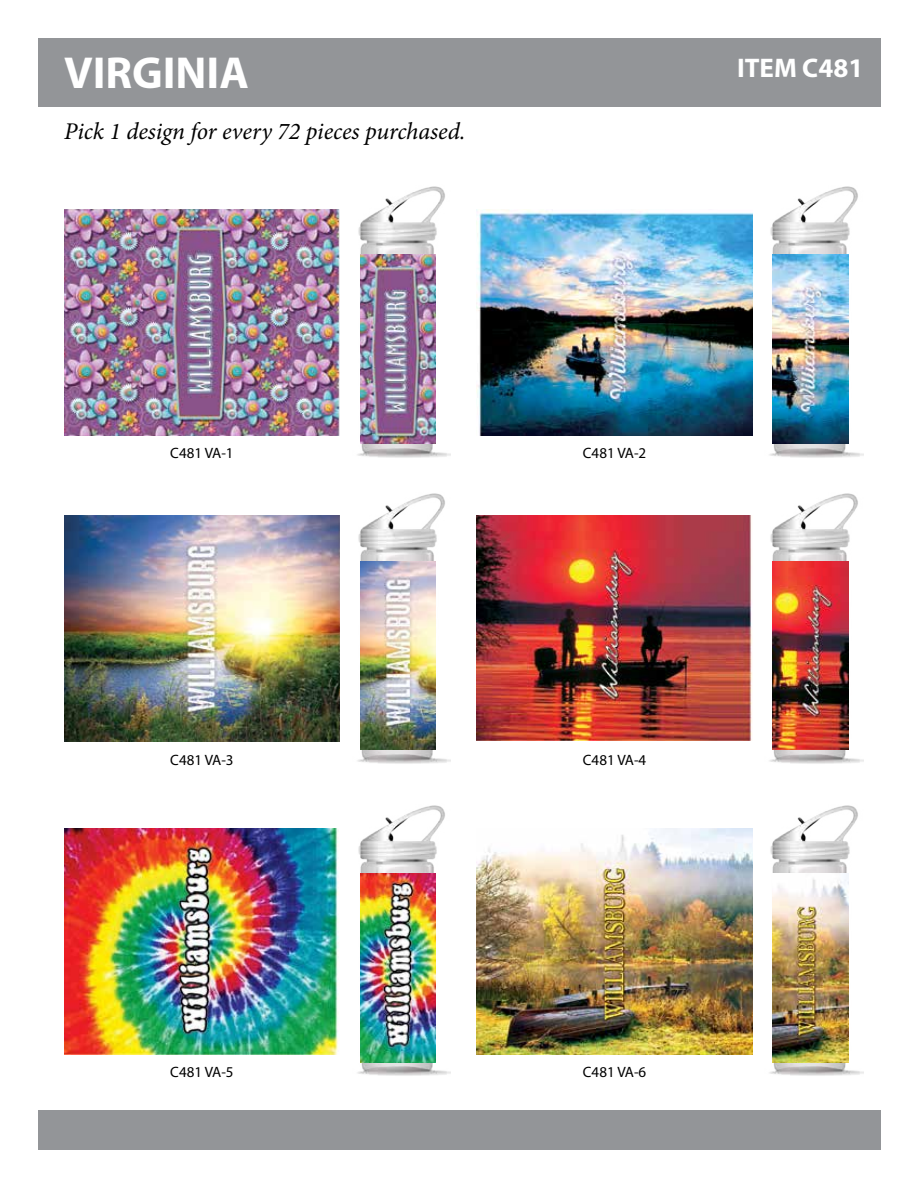
<style>
.page{position:relative;width:918px;height:1188px;background:#fff}
.page>*{position:absolute;margin:0;border:0;box-sizing:border-box;transform-origin:0 0}
.t1{font:700 45px "Myriad Pro";color:#fff}
.t2{font:700 27px "Myriad Pro";color:#fff}
.t3{font:italic 24px "Minion Pro";letter-spacing:-.005em;color:#000}
.t4{font:15px "Myriad Pro";color:#000}
</style>
<div class="page">
<div style="left:38px;top:39px;width:842px;height:68px;background:#939598"></div>
<div style="left:38px;top:1110px;width:842px;height:40px;background:#939598"></div>
<img style="left:477px;top:210px;width:275px;height:226px">
<img style="left:477px;top:516px;width:275px;height:225px">
<img style="left:477px;top:828px;width:275px;height:226px">
<img style="left:64px;top:210px;width:276px;height:226px">
<img style="left:64px;top:516px;width:276px;height:226px">
<img style="left:64px;top:828px;width:275px;height:226px">
<img style="left:769px;top:186px;width:94px;height:272px">
<img style="left:769px;top:493px;width:94px;height:271px">
<img style="left:769px;top:805px;width:94px;height:271px">
<img style="left:357px;top:186px;width:94px;height:272px">
<img style="left:357px;top:493px;width:94px;height:271px">
<img style="left:357px;top:805px;width:94px;height:271px">
<img style="left:773px;top:561px;width:75px;height:189px">
<img style="left:773px;top:873px;width:75px;height:189px">
<img style="left:360px;top:255px;width:75px;height:189px">
<img style="left:360px;top:561px;width:75px;height:189px">
<img style="left:360px;top:873px;width:75px;height:189px">
<img style="left:773px;top:255px;width:75px;height:189px">
<h1 class="t1" style="left:64px;top:43px;width:186px">VIRGINIA</h1>
<h2 class="t2" style="left:737px;top:51px;width:128px">ITEM C481</h2>
<h3 class="t3" style="left:64px;top:115px;width:403px">Pick 1 design for every 72 pieces purchased.</h3>
<p class="t4" style="left:170px;top:444px;width:65px">C481 VA-1</p>
<p class="t4" style="left:583px;top:444px;width:65px">C481 VA-2</p>
<p class="t4" style="left:170px;top:750px;width:65px">C481 VA-3</p>
<p class="t4" style="left:583px;top:750px;width:65px">C481 VA-4</p>
<p class="t4" style="left:170px;top:1062px;width:65px">C481 VA-5</p>
<p class="t4" style="left:583px;top:1062px;width:65px">C481 VA-6</p>
</div>
